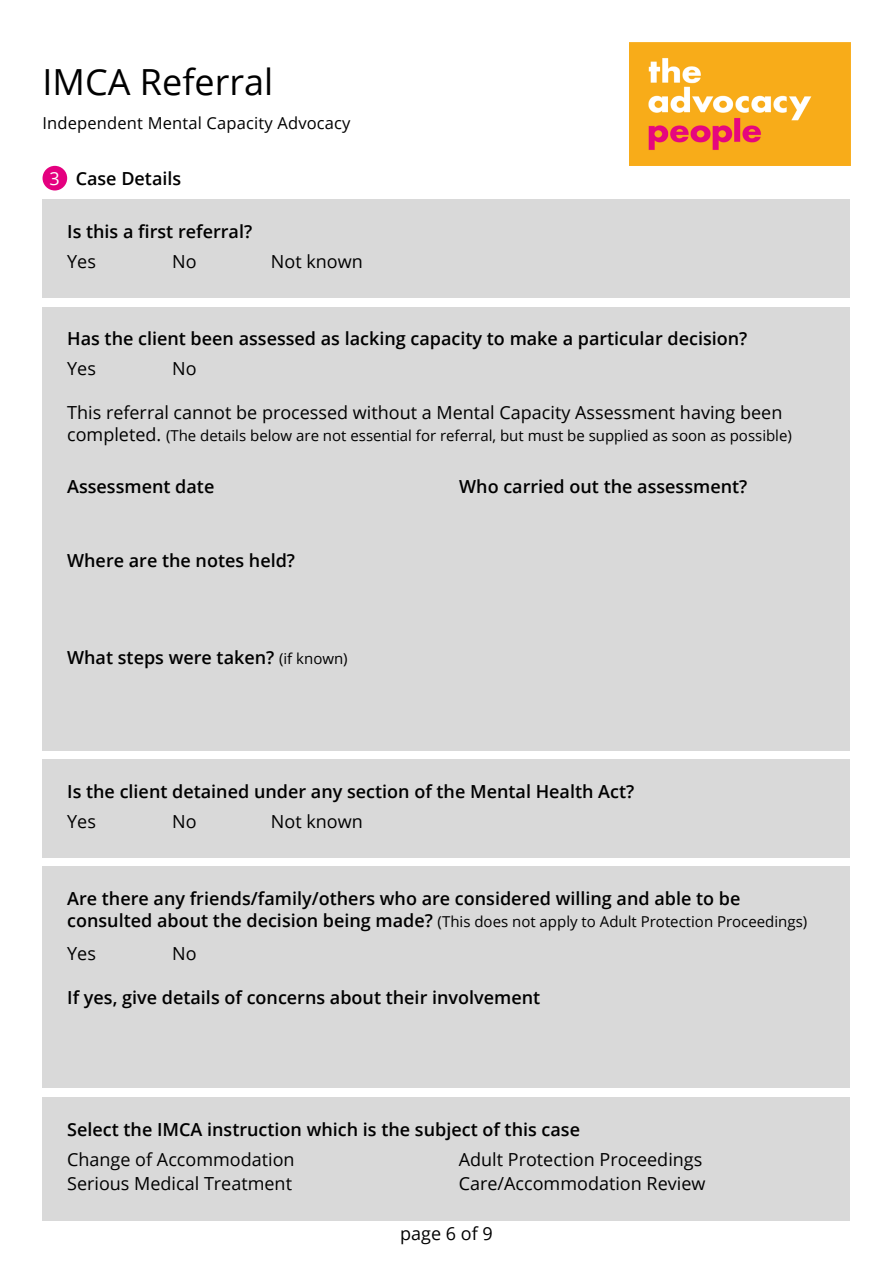
<style>
.page{position:relative;width:893px;height:1263px;background:#fff}
.page>*{position:absolute;margin:0;border:0;box-sizing:border-box;transform-origin:0 0}
.t1{font:36px "Open Sans";color:#000}
.t2{font:600 18px "Open Sans";color:#000}
.t3{font:18px "Open Sans";color:#000}
.t4{font:16.5px "Open Sans";letter-spacing:.01em;color:#000}
.t5{font:15px "Open Sans";color:#000}
.s1{font-weight:400;color:#fff}
.s2{font-size:18px}
.s3{font-weight:400;font-size:15px}
.s4{font-weight:600;font-size:18px}
</style>
<div class="page">
<img style="left:629px;top:43px;width:221px;height:123px">
<div style="left:43px;top:166px;width:24px;height:24px;background:#e4007f;border-radius:50%"></div>
<div style="left:43px;top:199px;width:807px;height:99px;background:#d9d9d9"></div>
<div style="left:43px;top:759px;width:807px;height:99px;background:#d9d9d9"></div>
<div style="left:43px;top:1097px;width:807px;height:123px;background:#d9d9d9"></div>
<div style="left:43px;top:866px;width:807px;height:222px;background:#d9d9d9"></div>
<div style="left:43px;top:306px;width:807px;height:444px;background:#d9d9d9"></div>
<h1 class="t1" style="left:43px;top:57px;width:232px">IMCA Referral</h1>
<p class="t4" style="left:43px;top:112px;width:310px">Independent Mental Capacity Advocacy</p>
<p class="t2" style="left:49px;top:166px;width:133px"><span class="s1">3</span> Case Details</p>
<p class="t2" style="left:67px;top:219px;width:187px">Is this a first referral?</p>
<p class="t3" style="left:67px;top:249px;width:30px">Yes</p>
<p class="t3" style="left:172px;top:249px;width:26px">No</p>
<p class="t3" style="left:271px;top:249px;width:93px">Not known</p>
<p class="t2" style="left:67px;top:326px;width:682px">Has the client been assessed as lacking capacity to make a particular decision?</p>
<p class="t3" style="left:67px;top:356px;width:30px">Yes</p>
<p class="t3" style="left:172px;top:356px;width:26px">No</p>
<p class="t3" style="left:67px;top:400px;width:717px">This referral cannot be processed without a Mental Capacity Assessment having been</p>
<p class="t5" style="left:67px;top:425px;width:726px"><span class="s2">completed.</span> (The details below are not essential for referral, but must be supplied as soon as possible)</p>
<p class="t2" style="left:67px;top:474px;width:149px">Assessment date</p>
<p class="t2" style="left:459px;top:474px;width:290px">Who carried out the assessment?</p>
<p class="t2" style="left:67px;top:548px;width:229px">Where are the notes held?</p>
<p class="t2" style="left:67px;top:645px;width:282px">What steps were taken? <span class="s3">(if known)</span></p>
<p class="t2" style="left:67px;top:779px;width:569px">Is the client detained under any section of the Mental Health Act?</p>
<p class="t3" style="left:67px;top:809px;width:30px">Yes</p>
<p class="t3" style="left:172px;top:809px;width:26px">No</p>
<p class="t3" style="left:271px;top:809px;width:93px">Not known</p>
<p class="t2" style="left:67px;top:886px;width:675px">Are there any friends/family/others who are considered willing and able to be</p>
<p class="t5" style="left:67px;top:911px;width:742px"><span class="s4">consulted about the decision being made?</span> (This does not apply to Adult Protection Proceedings)</p>
<p class="t3" style="left:67px;top:941px;width:30px">Yes</p>
<p class="t3" style="left:172px;top:941px;width:26px">No</p>
<p class="t2" style="left:67px;top:985px;width:475px">If yes, give details of concerns about their involvement</p>
<p class="t2" style="left:67px;top:1117px;width:514px">Select the IMCA instruction which is the subject of this case</p>
<p class="t3" style="left:67px;top:1147px;width:229px">Change of Accommodation</p>
<p class="t3" style="left:459px;top:1147px;width:245px">Adult Protection Proceedings</p>
<p class="t3" style="left:67px;top:1171px;width:226px">Serious Medical Treatment</p>
<p class="t3" style="left:459px;top:1171px;width:248px">Care/Accommodation Review</p>
<p class="t3" style="left:400px;top:1221px;width:94px">page 6 of 9</p>
</div>
